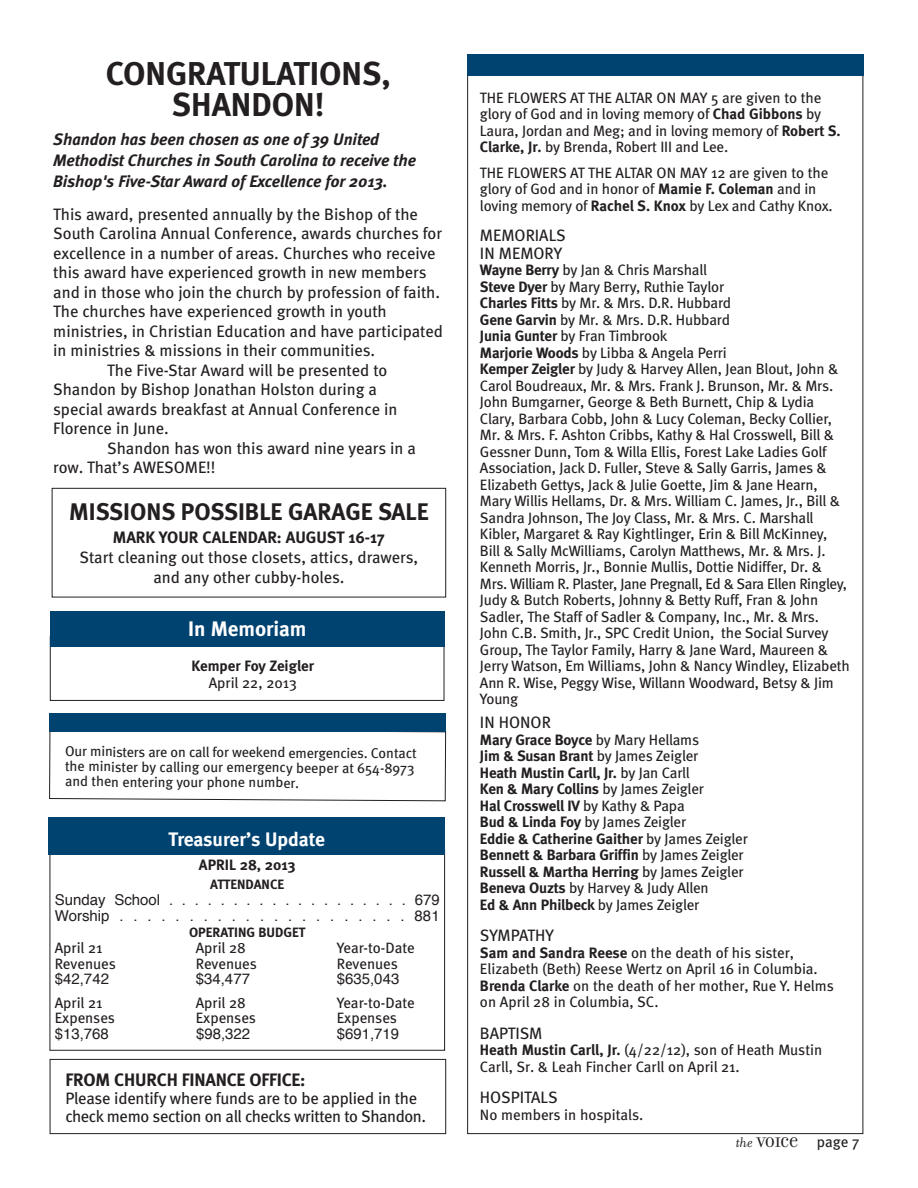
<style>
.page{position:relative;width:918px;height:1188px;background:#fff}
.page>*{position:absolute;margin:0;border:0;box-sizing:border-box;transform-origin:0 0}
.t1{font:700 33px/31.5px "Meta";color:#231f20;text-align:center}
.t2{font:700 24px "Meta";color:#231f20}
.t3{font:700 21px "Meta";color:#fff}
.t4{font:700 19.5px "Meta";letter-spacing:-.005em;color:#fff}
.t5{font:700 18px "Meta";letter-spacing:-.01em;color:#231f20}
.t6{font:16.5px/18px "Meta";color:#231f20}
.t7{font:italic 700 16.5px/21px "Meta";color:#231f20}
.t8{font:16.5px/18px "Meta";letter-spacing:-.02em;color:#231f20}
.t9{font:700 16.5px "Meta";color:#231f20}
.t10{font:15px/16.5px "Meta";letter-spacing:-.01em;color:#231f20}
.t11{font:700 15px/16.5px "Meta";letter-spacing:-.01em;color:#231f20}
.t12{font:15px/15.8px "Helvetica";color:#231f20}
.t13{font:15px "Filosofia Unicase";letter-spacing:-.015em;color:#231f20}
.t14{font:14.25px/14.9px "Meta";letter-spacing:-.005em;color:#231f20}
.t15{font:700 13.5px "Meta";color:#231f20}
.s1{font-weight:700}
.s2{font-weight:400}
.s3{font-family:"Filosofia";font-style:italic}
.s4{font-family:"Meta"}
</style>
<div class="page">
<div style="left:50px;top:636px;width:394px;height:65px;border:1px solid #231f20"></div>
<div style="left:468px;top:54px;width:396px;height:21px;background:#004270"></div>
<svg style="left:49px;top:729px;width:397px;height:73px"></svg>
<div style="left:48px;top:817px;width:397px;height:38px;background:#004270"></div>
<div style="left:50px;top:611px;width:395px;height:36px;background:#004270"></div>
<div style="left:50px;top:713px;width:396px;height:18px;background:#004270"></div>
<div style="left:52px;top:488px;width:394px;height:109px;border:1px solid #231f20"></div>
<div style="left:50px;top:1059px;width:396px;height:75px;border:1px solid #231f20"></div>
<h1 class="t1" style="left:106px;top:57px;width:287px">CONGRATULATIONS,<br>SHANDON!</h1>
<p class="t7" style="left:53px;top:130px;width:364px">Shandon has been chosen as one of 39 United<br>Methodist Churches in South Carolina to receive the<br>Bishop's Five-Star Award of Excellence for 2013.</p>
<p class="t6" style="left:53px;top:207px;width:366px">This award, presented annually by the Bishop of the</p>
<p class="t6" style="left:53px;top:226px;width:390px">South Carolina Annual Conference, awards churches for</p>
<p class="t6" style="left:53px;top:246px;width:384px">excellence in a number of areas. Churches who receive</p>
<p class="t6" style="left:53px;top:265px;width:375px">this award have experienced growth in new members</p>
<p class="t6" style="left:53px;top:285px;width:388px">and in those who join the church by profession of faith.</p>
<p class="t6" style="left:53px;top:304px;width:335px">The churches have experienced growth in youth</p>
<p class="t6" style="left:53px;top:324px;width:391px">ministries, in Christian Education and have participated</p>
<p class="t6" style="left:53px;top:343px;width:323px">in ministries &amp; missions in their communities.</p>
<p class="t6" style="left:107px;top:363px;width:282px">The Five-Star Award will be presented to</p>
<p class="t6" style="left:53px;top:382px;width:325px">Shandon by Bishop Jonathan Holston during a</p>
<p class="t6" style="left:53px;top:402px;width:346px">special awards breakfast at Annual Conference in</p>
<p class="t6" style="left:53px;top:421px;width:117px">Florence in June.</p>
<p class="t6" style="left:107px;top:441px;width:310px">Shandon has won this award nine years in a</p>
<p class="t6" style="left:53px;top:460px;width:164px">row. That’s AWESOME!!</p>
<h2 class="t2" style="left:69px;top:497px;width:361px">MISSIONS POSSIBLE GARAGE SALE</h2>
<p class="t9" style="left:113px;top:528px;width:274px">MARK YOUR CALENDAR: AUGUST 16-17</p>
<p class="t6" style="left:79px;top:549px;width:340px;line-height:19.8px;text-align:center">Start cleaning out those closets, attics, drawers, and any other cubby-holes.</p>
<h3 class="t3" style="left:188px;top:617px;width:120px">In Memoriam</h3>
<p class="t11" style="left:192px;top:658px;width:124px">Kemper Foy Zeigler</p>
<p class="t10" style="left:209px;top:676px;width:89px">April 22, 2013</p>
<p class="t14" style="left:65px;top:746px;width:353px">Our ministers are on call for weekend emergencies. Contact the minister by calling our emergency beeper at 654-8973 and then entering your phone number.</p>
<h3 class="t4" style="left:169px;top:827px;width:158px">Treasurer’s Update</h3>
<p class="t11" style="left:199px;top:856px;width:98px">APRIL 28, 2013</p>
<p class="t15" style="left:210px;top:876px;width:75px">ATTENDANCE</p>
<p class="t12" style="left:55px;top:893px;width:386px">SundaySchool...................679<br>Worship.....................881</p>
<p class="t15" style="left:189px;top:924px;width:118px">OPERATING BUDGET</p>
<p class="t10" style="left:55px;top:941px;width:49px">April 21</p>
<p class="t10" style="left:196px;top:941px;width:52px">April 28</p>
<p class="t10" style="left:337px;top:941px;width:79px">Year-to-Date</p>
<p class="t10" style="left:55px;top:957px;width:63px">Revenues</p>
<p class="t10" style="left:196px;top:957px;width:63px">Revenues</p>
<p class="t10" style="left:337px;top:957px;width:63px">Revenues</p>
<p class="t12" style="left:55px;top:973px;width:56px">$42,742</p>
<p class="t12" style="left:196px;top:973px;width:56px">$34,477</p>
<p class="t12" style="left:337px;top:973px;width:64px">$635,043</p>
<p class="t10" style="left:55px;top:996px;width:49px">April 21</p>
<p class="t10" style="left:196px;top:996px;width:52px">April 28</p>
<p class="t10" style="left:337px;top:996px;width:79px">Year-to-Date</p>
<p class="t10" style="left:55px;top:1012px;width:62px">Expenses</p>
<p class="t10" style="left:196px;top:1012px;width:62px">Expenses</p>
<p class="t10" style="left:337px;top:1012px;width:62px">Expenses</p>
<p class="t12" style="left:55px;top:1027px;width:56px">$13,768</p>
<p class="t12" style="left:196px;top:1027px;width:56px">$98,322</p>
<p class="t12" style="left:337px;top:1027px;width:64px">$691,719</p>
<p class="t5" style="left:65px;top:1069px;width:242px">FROM CHURCH FINANCE OFFICE:</p>
<p class="t8" style="left:65px;top:1091px;width:362px">Please identify where funds are to be applied in the check memo section on all checks written to Shandon.</p>
<p class="t10" style="left:480px;top:91px;width:362px">THE FLOWERS AT THE ALTAR ON MAY 5 are given to the glory of God and in loving memory of <span class="s1">Chad Gibbons</span> by Laura, Jordan and Meg; and in loving memory of <span class="s1">Robert S.<br>Clarke, Jr.</span> by Brenda, Robert III and Lee.</p>
<p class="t10" style="left:480px;top:166px;width:354px">THE FLOWERS AT THE ALTAR ON MAY 12 are given to the glory of God and in honor of <span class="s1">Mamie F. Coleman</span> and in loving memory of <span class="s1">Rachel S. Knox</span> by Lex and Cathy Knox.</p>
<p class="t6" style="left:480px;top:228px;width:87px">MEMORIALS<br>IN MEMORY</p>
<p class="t10" style="left:480px;top:264px;width:371px"><span class="s1">Wayne Berry</span> by Jan &amp; Chris Marshall<br><span class="s1">Steve Dyer</span> by Mary Berry, Ruthie Taylor<br><span class="s1">Charles Fitts</span> by Mr. &amp; Mrs. D.R. Hubbard<br><span class="s1">Gene Garvin</span> by Mr. &amp; Mrs. D.R. Hubbard<br><span class="s1">Junia Gunter</span> by Fran Timbrook<br><span class="s1">Marjorie Woods</span> by Libba &amp; Angela Perri<br><span class="s1">Kemper Zeigler</span> by Judy &amp; Harvey Allen, Jean Blout, John &amp; Carol Boudreaux, Mr. &amp; Mrs. Frank J. Brunson, Mr. &amp; Mrs.<br>John Bumgarner, George &amp; Beth Burnett, Chip &amp; Lydia Clary, Barbara Cobb, John &amp; Lucy Coleman, Becky Collier, Mr. &amp; Mrs. F. Ashton Cribbs, Kathy &amp; Hal Crosswell, Bill &amp; Gessner Dunn, Tom &amp; Willa Ellis, Forest Lake Ladies Golf Association, Jack D. Fuller, Steve &amp; Sally Garris, James &amp; Elizabeth Gettys, Jack &amp; Julie Goette, Jim &amp; Jane Hearn, Mary Willis Hellams, Dr. &amp; Mrs. William C. James, Jr., Bill &amp; Sandra Johnson, The Joy Class, Mr. &amp; Mrs. C. Marshall Kibler, Margaret &amp; Ray Kightlinger, Erin &amp; Bill McKinney, Bill &amp; Sally McWilliams, Carolyn Matthews, Mr. &amp; Mrs. J.<br>Kenneth Morris, Jr., Bonnie Mullis, Dottie Nidiffer, Dr. &amp; Mrs. William R. Plaster, Jane Pregnall, Ed &amp; Sara Ellen Ringley, Judy &amp; Butch Roberts, Johnny &amp; Betty Ruff, Fran &amp; John Sadler, The Staff of Sadler &amp; Company, Inc., Mr. &amp; Mrs.<br>John C.B. Smith, Jr., SPC Credit Union, the Social Survey Group, The Taylor Family, Harry &amp; Jane Ward, Maureen &amp; Jerry Watson, Em Williams, John &amp; Nancy Windley, Elizabeth Ann R. Wise, Peggy Wise, Willann Woodward, Betsy &amp; Jim Young</p>
<p class="t6" style="left:480px;top:715px;width:72px">IN HONOR</p>
<p class="t11" style="left:480px;top:731px;width:269px">Mary Grace Boyce <span class="s2">by Mary Hellams<br></span>Jim &amp; Susan Brant <span class="s2">by James Zeigler<br></span>Heath Mustin Carll, Jr. <span class="s2">by Jan Carll<br></span>Ken &amp; Mary Collins <span class="s2">by James Zeigler<br></span>Hal Crosswell IV <span class="s2">by Kathy &amp; Papa<br></span>Bud &amp; Linda Foy <span class="s2">by James Zeigler<br></span>Eddie &amp; Catherine Gaither <span class="s2">by James Zeigler </span>Bennett &amp; Barbara Griffin <span class="s2">by James Zeigler </span>Russell &amp; Martha Herring <span class="s2">by James Zeigler </span>Beneva Ouzts <span class="s2">by Harvey &amp; Judy Allen<br></span>Ed &amp; Ann Philbeck <span class="s2">by James Zeigler</span></p>
<p class="t6" style="left:480px;top:928px;width:75px">SYMPATHY</p>
<p class="t10" style="left:480px;top:946px;width:355px"><span class="s1">Sam and Sandra Reese</span> on the death of his sister, Elizabeth (Beth) Reese Wertz on April 16 in Columbia.<br><span class="s1">Brenda Clarke</span> on the death of her mother, Rue Y. Helms on April 28 in Columbia, SC.</p>
<p class="t6" style="left:480px;top:1026px;width:64px">BAPTISM</p>
<p class="t10" style="left:480px;top:1044px;width:344px"><span class="s1">Heath Mustin Carll, Jr.</span> (4/22/12), son of Heath Mustin<br>Carll, Sr. &amp; Leah Fincher Carll on April 21.</p>
<p class="t6" style="left:480px;top:1090px;width:79px">HOSPITALS</p>
<p class="t10" style="left:480px;top:1108px;width:165px">No members in hospitals.</p>
<p class="t13" style="left:736px;top:1133px;width:125px"><span class="s3">the</span> VOICE <span class="s4">page 7</span></p>
</div>
